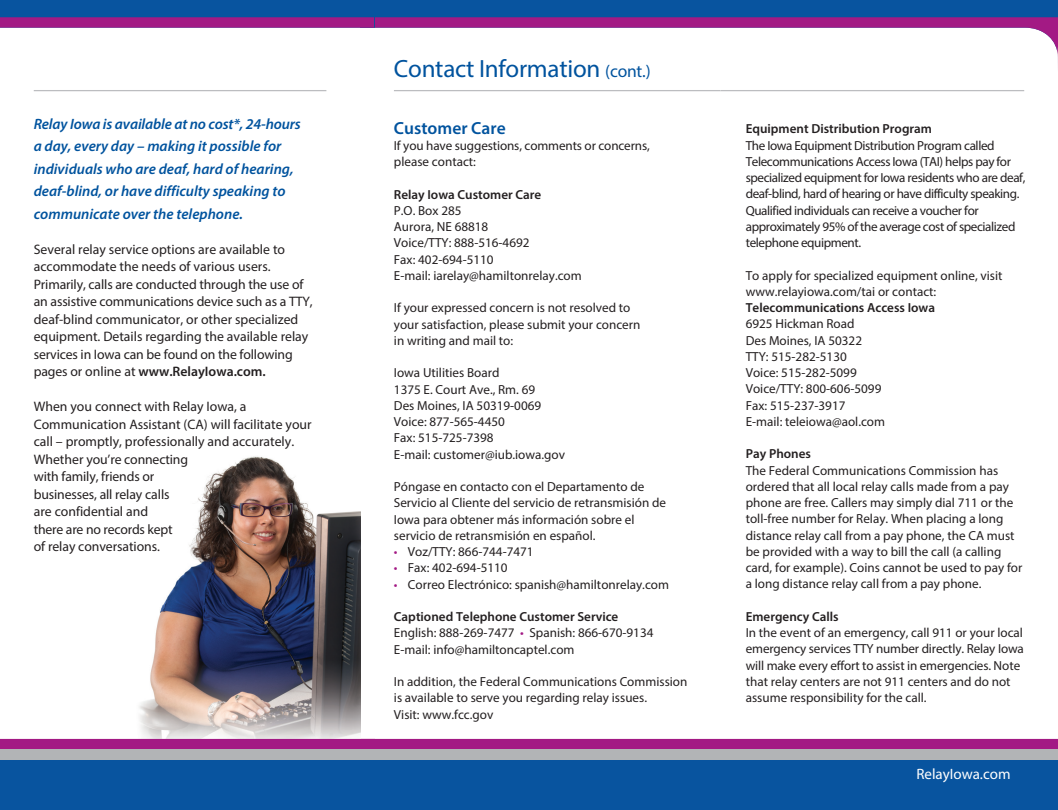
<style>
.page{position:relative;width:1058px;height:810px;background:#fff}
.page>*{position:absolute;margin:0;border:0;box-sizing:border-box;transform-origin:0 0}
.t1{font:25px "Myriad Pro";letter-spacing:-.01em;color:#01539e}
.t2{font:600 17.5px "Myriad Pro";color:#01539e}
.t3{font:italic 600 15px/22.5px "Myriad Pro";color:#01539e}
.t4{font:15px "Myriad Pro";color:#fff}
.t5{font:13.75px/17.5px "Myriad Pro";color:#231f20}
.t6{font:13.12px/16.2px "Myriad Pro";color:#231f20}
.t7{font:13.12px/16.2px "Myriad Pro";letter-spacing:-.03em;color:#231f20}
.t8{font:600 13.12px "Myriad Pro";color:#231f20}
.s1{font-weight:600}
.s2{font-size:17.5px}
.s3{color:#a31984}
</style>
<div class="page">
<div style="left:374px;top:0;width:684px;height:17px;background:#08549f"></div>
<svg style="left:374px;top:17px;width:684px;height:47px"></svg>
<div style="left:360px;top:760px;width:698px;height:50px;background:#08549f"></div>
<hr style="left:394px;top:90px;width:326px;height:1px;background:#bcbdc0">
<hr style="left:720px;top:90px;width:304px;height:1px;background:#bcbdc0">
<img style="left:135px;top:456px;width:225px;height:283px">
<hr style="left:34px;top:90px;width:292px;height:1px;background:#bcbdc0">
<div style="left:0;top:0;width:374px;height:17px;background:#08549f"></div>
<div style="left:0;top:17px;width:374px;height:11px;background:#a31a84"></div>
<svg style="left:0;top:739px;width:1058px;height:21px;background:#a95998"></svg>
<div style="left:0;top:749px;width:374px;height:24px;background:#b2b4b6"></div>
<div style="left:0;top:760px;width:374px;height:50px;background:#08549f"></div>
<p class="t3" style="left:34px;top:112px;width:268px">Relay Iowa is available at no cost*, 24-hours a day, every day – making it possible for individuals who are deaf, hard of hearing, deaf-blind, or have difficulty speaking to communicate over the telephone.</p>
<p class="t5" style="left:34px;top:240px;width:280px">Several relay service options are available to accommodate the needs of various users.<br>Primarily, calls are conducted through the use of an assistive communications device such as a TTY, deaf-blind communicator, or other specialized equipment. Details regarding the available relay services in Iowa can be found on the following pages or online at <span class="s1">www.RelayIowa.com.</span></p>
<p class="t5" style="left:34px;top:398px;width:279px">When you connect with Relay Iowa, a Communication Assistant (CA) will facilitate your call – promptly, professionally and accurately.<br>Whether you’re connecting<br>with family, friends or<br>businesses, all relay calls<br>are confidential and</p>
<p class="t5" style="left:34px;top:520px;width:140px">there are no records kept</p>
<p class="t5" style="left:34px;top:538px;width:128px">of relay conversations.</p>
<p class="t1" style="left:394px;top:53px;width:258px">Contact Information <span class="s2">(cont.)</span></p>
<p class="t2" style="left:394px;top:117px;width:113px">Customer Care</p>
<p class="t6" style="left:394px;top:137px;width:257px">If you have suggestions, comments or concerns, please contact:</p>
<p class="t8" style="left:394px;top:186px;width:149px">Relay Iowa Customer Care</p>
<p class="t6" style="left:394px;top:202px;width:69px">P.O. Box 285</p>
<p class="t6" style="left:394px;top:218px;width:96px">Aurora, NE 68818</p>
<p class="t6" style="left:394px;top:235px;width:137px">Voice/TTY: 888-516-4692</p>
<p class="t6" style="left:394px;top:251px;width:101px">Fax: 402-694-5110</p>
<p class="t6" style="left:394px;top:267px;width:189px">E-mail: iarelay@hamiltonrelay.com</p>
<p class="t6" style="left:394px;top:300px;width:248px">If your expressed concern is not resolved to your satisfaction, please submit your concern in writing and mail to:</p>
<p class="t6" style="left:394px;top:365px;width:107px">Iowa Utilities Board</p>
<p class="t6" style="left:394px;top:381px;width:143px">1375 E. Court Ave., Rm. 69</p>
<p class="t6" style="left:394px;top:397px;width:149px">Des Moines, IA 50319-0069</p>
<p class="t6" style="left:394px;top:413px;width:112px">Voice: 877-565-4450</p>
<p class="t6" style="left:394px;top:430px;width:101px">Fax: 515-725-7398</p>
<p class="t6" style="left:394px;top:446px;width:173px">E-mail: customer@iub.iowa.gov</p>
<p class="t6" style="left:394px;top:478px;width:252px">Póngase en contacto con el Departamento de</p>
<p class="t6" style="left:394px;top:495px;width:274px">Servicio al Cliente del servicio de retransmisión de</p>
<p class="t6" style="left:394px;top:511px;width:242px">Iowa para obtener más información sobre el</p>
<p class="t6" style="left:394px;top:527px;width:203px">servicio de retransmisión en español.</p>
<p class="t6" style="left:394px;top:543px;width:141px"><span class="s3">•</span> Voz/TTY: 866-744-7471</p>
<p class="t6" style="left:394px;top:560px;width:115px"><span class="s3">•</span> Fax: 402-694-5110</p>
<p class="t6" style="left:394px;top:576px;width:277px"><span class="s3">•</span> Correo Electrónico: spanish@hamiltonrelay.com</p>
<p class="t8" style="left:394px;top:608px;width:226px">Captioned Telephone Customer Service</p>
<p class="t6" style="left:394px;top:625px;width:261px">English: 888-269-7477 <span class="s3">•</span> Spanish: 866-670-9134</p>
<p class="t6" style="left:394px;top:641px;width:182px">E-mail: info@hamiltoncaptel.com</p>
<p class="t6" style="left:394px;top:673px;width:295px">In addition, the Federal Communications Commission is available to serve you regarding relay issues.<br>Visit: www.fcc.gov</p>
<p class="t8" style="left:745px;top:121px;width:188px">Equipment Distribution Program</p>
<p class="t7" style="left:745px;top:137px;width:281px">The Iowa Equipment Distribution Program called Telecommunications Access Iowa (TAI) helps pay for specialized equipment for Iowa residents who are deaf, deaf-blind, hard of hearing or have difficulty speaking.<br>Qualified individuals can receive a voucher for approximately 95% of the average cost of specialized telephone equipment.</p>
<p class="t6" style="left:745px;top:267px;width:258px">To apply for specialized equipment online, visit www.relayiowa.com/tai or contact:</p>
<p class="t8" style="left:745px;top:299px;width:191px">Telecommunications Access Iowa</p>
<p class="t6" style="left:745px;top:316px;width:110px">6925 Hickman Road</p>
<p class="t6" style="left:745px;top:332px;width:118px">Des Moines, IA 50322</p>
<p class="t6" style="left:745px;top:348px;width:103px">TTY: 515-282-5130</p>
<p class="t6" style="left:745px;top:364px;width:112px">Voice: 515-282-5099</p>
<p class="t6" style="left:745px;top:381px;width:137px">Voice/TTY: 800-606-5099</p>
<p class="t6" style="left:745px;top:397px;width:101px">Fax: 515-237-3917</p>
<p class="t6" style="left:745px;top:413px;width:141px">E-mail: teleiowa@aol.com</p>
<p class="t8" style="left:745px;top:446px;width:67px">Pay Phones</p>
<p class="t6" style="left:745px;top:462px;width:278px">The Federal Communications Commission has ordered that all local relay calls made from a pay phone are free. Callers may simply dial 711 or the toll-free number for Relay. When placing a long distance relay call from a pay phone, the CA must be provided with a way to bill the call (a calling card, for example). Coins cannot be used to pay for a long distance relay call from a pay phone.</p>
<p class="t8" style="left:745px;top:608px;width:94px">Emergency Calls</p>
<p class="t6" style="left:745px;top:624px;width:280px">In the event of an emergency, call 911 or your local emergency services TTY number directly. Relay Iowa will make every effort to assist in emergencies. Note that relay centers are not 911 centers and do not assume responsibility for the call.</p>
<p class="t4" style="left:916px;top:764px;width:96px">RelayIowa.com</p>
</div>
